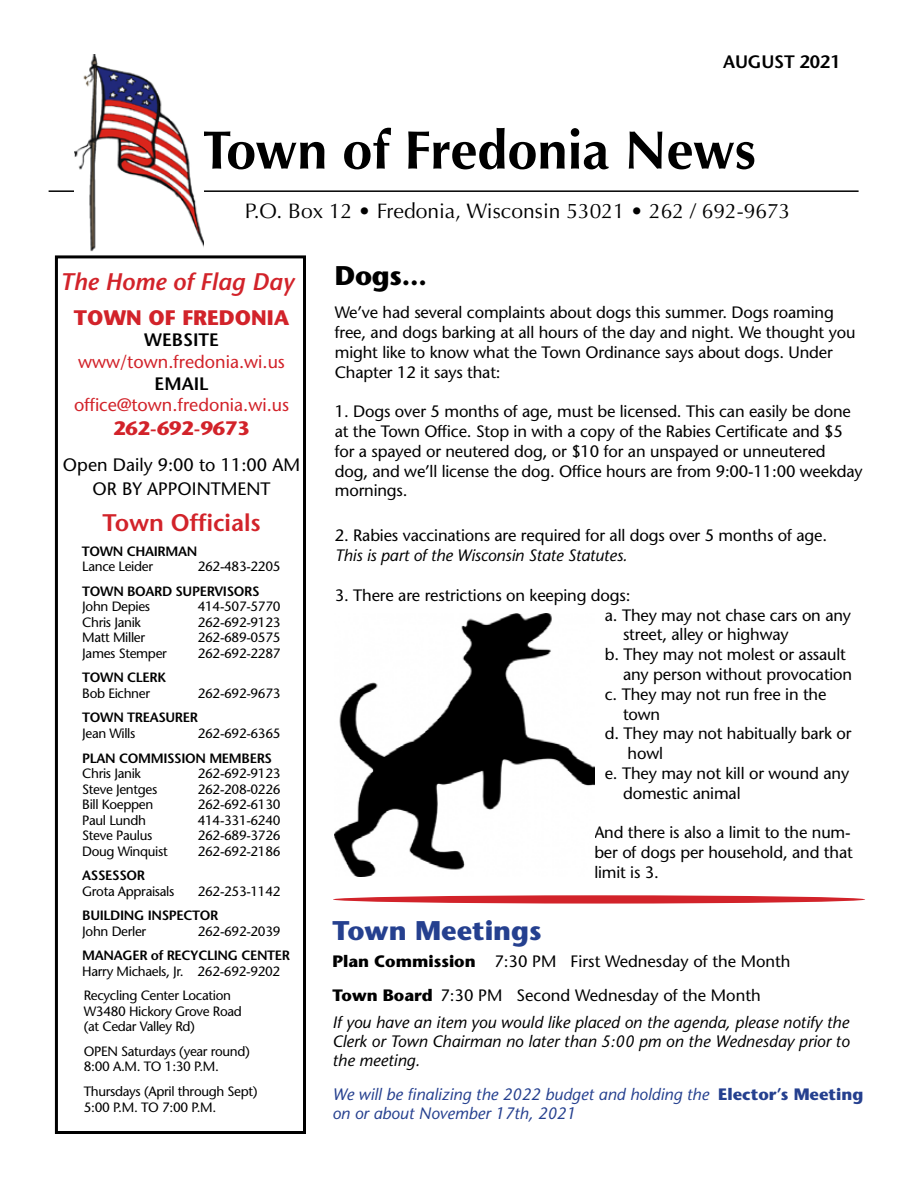
<style>
.page{position:relative;width:918px;height:1188px;background:#fff}
.page>*{position:absolute;margin:0;border:0;box-sizing:border-box;transform-origin:0 0}
.t1{font:700 54px "Optima";color:#000}
.t2{font:700 27px "Stone Sans";color:#25408f}
.t3{font:700 27px "Stone Sans";color:#000}
.t4{font:italic 600 24px "Stone Sans";color:#d2232a}
.t5{font:600 24px "Stone Sans";color:#d2232a}
.t6{font:21px "Optima";color:#000}
.t7{font:700 21px "Stone Sans";color:#d2232a}
.t8{font:700 19.5px "Stone Sans";color:#d2232a}
.t9{font:18px "Stone Sans";color:#d2232a}
.t10{font:18px/24px "Stone Sans";color:#000;text-align:center}
.t11{font:600 18px "Stone Sans";color:#000}
.t12{font:16.5px/19.8px "Stone Sans";letter-spacing:-.01em;color:#000}
.t13{font:italic 16.5px/19px "Stone Sans";color:#000;text-align:justify}
.t14{font:italic 16.5px/18.9px "Stone Sans";color:#25408f}
.t15{font:13.5px/15.6px "Stone Sans";letter-spacing:-.025em;color:#000}
.t16{font:600 13.5px "Stone Sans";letter-spacing:-.025em;color:#000}
.s1{font-weight:700}
.s2{font-weight:700;font-style:normal}
</style>
<div class="page">
<div style="left:333px;top:895px;width:532px;height:9px;background:#d2232a;border-radius:50%"></div>
<hr style="left:49px;top:190px;width:810px;height:2px;background:#000">
<div style="left:55px;top:255px;width:251px;height:879px;border:3px solid #000"></div>
<img style="left:75px;top:54px;width:129px;height:198px">
<img style="left:335px;top:614px;width:259px;height:263px">
<p class="t11" style="left:723px;top:50px;width:119px">AUGUST 2021</p>
<h1 class="t1" style="left:202px;top:119px;width:556px">Town of Fredonia News</h1>
<p class="t6" style="left:245px;top:199px;width:547px">P.O. Box 12 • Fredonia, Wisconsin 53021 • 262 / 692-9673</p>
<h3 class="t4" style="left:60px;top:267px;width:235px">The Home of Flag Day</h3>
<h2 class="t3" style="left:335px;top:259px;width:94px">Dogs...</h2>
<p class="t12" style="left:335px;top:303px;width:522px">We’ve had several complaints about dogs this summer. Dogs roaming free, and dogs barking at all hours of the day and night. We thought you might like to know what the Town Ordinance says about dogs. Under Chapter 12 it says that:</p>
<p class="t12" style="left:335px;top:402px;width:529px">1. Dogs over 5 months of age, must be licensed. This can easily be done at the Town Office. Stop in with a copy of the Rabies Certificate and $5 for a spayed or neutered dog, or $10 for an unspayed or unneutered dog, and we’ll license the dog. Office hours are from 9:00-11:00 weekday mornings.</p>
<p class="t12" style="left:335px;top:526px;width:494px">2. Rabies vaccinations are required for all dogs over 5 months of age.</p>
<p class="t13" style="left:335px;top:546px;width:294px">This is part of the Wisconsin State Statutes.</p>
<p class="t12" style="left:335px;top:585px;width:297px">3. There are restrictions on keeping dogs:</p>
<p class="t12" style="left:605px;top:605px;width:248px">a. They may not chase cars on any</p>
<p class="t12" style="left:623px;top:625px;width:167px">street, alley or highway</p>
<p class="t12" style="left:605px;top:645px;width:243px">b. They may not molest or assault</p>
<p class="t12" style="left:623px;top:664px;width:231px">any person without provocation</p>
<p class="t12" style="left:605px;top:684px;width:223px">c. They may not run free in the</p>
<p class="t12" style="left:623px;top:704px;width:39px">town</p>
<p class="t12" style="left:605px;top:724px;width:248px">d. They may not habitually bark or</p>
<p class="t12" style="left:628px;top:744px;width:37px">howl</p>
<p class="t12" style="left:605px;top:763px;width:246px">e. They may not kill or wound any</p>
<p class="t12" style="left:623px;top:783px;width:119px">domestic animal</p>
<p class="t12" style="left:594px;top:823px;width:260px">And there is also a limit to the num&shy;ber of dogs per household, and that limit is 3.</p>
<p class="t7" style="left:74px;top:305px;width:217px">TOWN OF FREDONIA</p>
<p class="t11" style="left:144px;top:329px;width:76px">WEBSITE</p>
<p class="t9" style="left:78px;top:351px;width:208px">www/town.fredonia.wi.us</p>
<p class="t11" style="left:155px;top:372px;width:55px">EMAIL</p>
<p class="t9" style="left:74px;top:394px;width:217px">office@town.fredonia.wi.us</p>
<p class="t8" style="left:113px;top:416px;width:138px">262-692-9673</p>
<p class="t10" style="left:63px;top:452px;width:239px">Open Daily 9:00 to 11:00 AM<br>OR BY APPOINTMENT</p>
<h3 class="t5" style="left:102px;top:508px;width:160px">Town Officials</h3>
<p class="t16" style="left:82px;top:543px;width:117px">TOWN CHAIRMAN</p>
<p class="t15" style="left:82px;top:559px;width:72px">Lance Leider</p>
<p class="t15" style="left:198px;top:559px;width:84px">262-483-2205</p>
<p class="t16" style="left:82px;top:583px;width:179px">TOWN BOARD SUPERVISORS</p>
<p class="t15" style="left:82px;top:599px;width:69px">John Depies</p>
<p class="t15" style="left:198px;top:599px;width:84px">414-507-5770</p>
<p class="t15" style="left:82px;top:614px;width:60px">Chris Janik</p>
<p class="t15" style="left:198px;top:614px;width:84px">262-692-9123</p>
<p class="t15" style="left:82px;top:630px;width:64px">Matt Miller</p>
<p class="t15" style="left:198px;top:630px;width:84px">262-689-0575</p>
<p class="t15" style="left:82px;top:645px;width:86px">James Stemper</p>
<p class="t15" style="left:198px;top:645px;width:84px">262-692-2287</p>
<p class="t16" style="left:82px;top:670px;width:85px">TOWN CLERK</p>
<p class="t15" style="left:82px;top:685px;width:69px">Bob Eichner</p>
<p class="t15" style="left:198px;top:685px;width:84px">262-692-9673</p>
<p class="t16" style="left:82px;top:710px;width:117px">TOWN TREASURER</p>
<p class="t15" style="left:82px;top:725px;width:55px">Jean Wills</p>
<p class="t15" style="left:198px;top:725px;width:84px">262-692-6365</p>
<p class="t16" style="left:82px;top:750px;width:191px">PLAN COMMISSION MEMBERS</p>
<p class="t15" style="left:82px;top:766px;width:60px">Chris Janik</p>
<p class="t15" style="left:198px;top:766px;width:84px">262-692-9123</p>
<p class="t15" style="left:82px;top:781px;width:77px">Steve Jentges</p>
<p class="t15" style="left:198px;top:781px;width:84px">262-208-0226</p>
<p class="t15" style="left:82px;top:797px;width:72px">Bill Koeppen</p>
<p class="t15" style="left:198px;top:797px;width:84px">262-692-6130</p>
<p class="t15" style="left:82px;top:812px;width:65px">Paul Lundh</p>
<p class="t15" style="left:198px;top:812px;width:84px">414-331-6240</p>
<p class="t15" style="left:82px;top:828px;width:72px">Steve Paulus</p>
<p class="t15" style="left:198px;top:828px;width:84px">262-689-3726</p>
<p class="t15" style="left:82px;top:843px;width:87px">Doug Winquist</p>
<p class="t15" style="left:198px;top:843px;width:84px">262-692-2186</p>
<p class="t16" style="left:82px;top:867px;width:64px">ASSESSOR</p>
<p class="t15" style="left:82px;top:883px;width:94px">Grota Appraisals</p>
<p class="t15" style="left:198px;top:883px;width:84px">262-253-1142</p>
<p class="t16" style="left:82px;top:907px;width:138px">BUILDING INSPECTOR</p>
<p class="t15" style="left:82px;top:923px;width:65px">John Derler</p>
<p class="t15" style="left:198px;top:923px;width:84px">262-692-2039</p>
<p class="t16" style="left:82px;top:947px;width:209px">MANAGER of RECYCLING CENTER</p>
<p class="t15" style="left:82px;top:959px;width:200px;line-height:24.6px">Harry Michaels, Jr. 262-692-9202<br>Recycling Center Location</p>
<p class="t15" style="left:84px;top:1003px;width:160px">W3480 Hickory Grove Road (at Cedar Valley Rd)</p>
<p class="t15" style="left:84px;top:1043px;width:168px">OPEN Saturdays (year round)<br>8:00 A.M. TO 1:30 P.M.</p>
<p class="t15" style="left:84px;top:1084px;width:175px">Thursdays (April through Sept)<br>5:00 P.M. TO 7:00 P.M.</p>
<h2 class="t2" style="left:332px;top:915px;width:211px">Town Meetings</h2>
<p class="t12" style="left:332px;top:944px;width:460px;line-height:33.9px"><span class="s1">Plan Commission</span> 7:30 PM First Wednesday of the Month<br><span class="s1">Town Board</span> 7:30 PM Second Wednesday of the Month</p>
<p class="t13" style="left:332px;top:1013px;width:519px">If you have an item you would like placed on the agenda, please notify the Clerk or Town Chairman no later than 5:00 pm on the Wednesday prior to the meeting.</p>
<p class="t14" style="left:332px;top:1085px;width:533px">We will be finalizing the 2022 budget and holding the <span class="s2">Elector’s Meeting </span>on or about November 17th, 2021</p>
</div>
